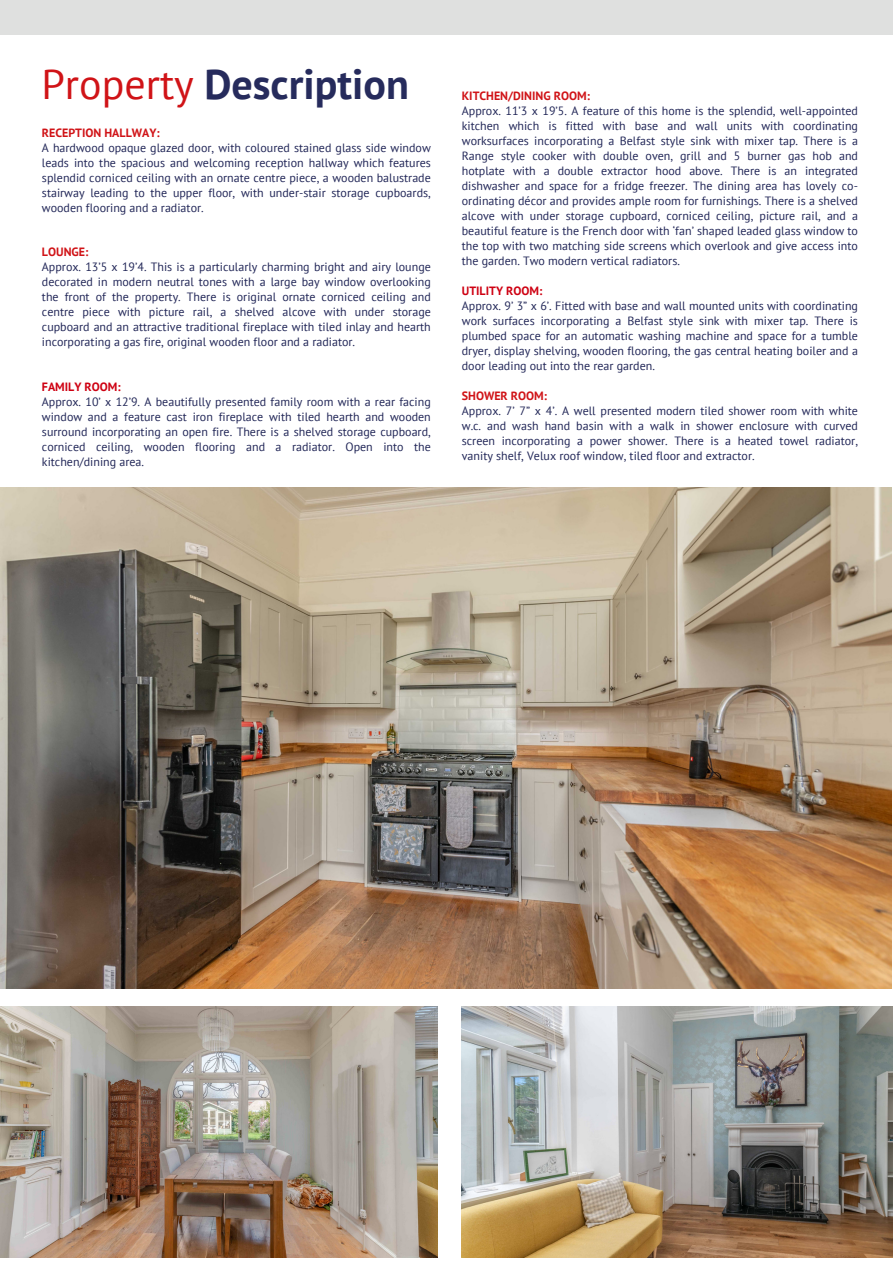
<style>
.page{position:relative;width:893px;height:1264px;background:#fff}
.page>*{position:absolute;margin:0;border:0;box-sizing:border-box;transform-origin:0 0}
.t1{font:700 42px "PT Sans";color:#262b5c}
.t2{font:12px/15px "PT Sans";color:#212657;text-align:justify}
.t3{font:700 12px "PT Sans";color:#d01317}
.t4{font:700 12px "PT Sans";color:#ce0012}
.s1{font-weight:400;color:#d01317}
</style>
<div class="page">
<div style="left:0;top:0;width:892px;height:34px;background:#dfe0df"></div>
<img style="left:462px;top:1006px;width:430px;height:250px">
<img style="left:0;top:1006px;width:437px;height:250px">
<img style="left:0;top:488px;width:891px;height:500px">
<p class="t1" style="left:41px;top:56px;width:369px"><span class="s1">Property</span> Description</p>
<p class="t3" style="left:42px;top:124px;width:119px">RECEPTION HALLWAY:</p>
<p class="t2" style="left:42px;top:139px;width:390px">A hardwood opaque glazed door, with coloured stained glass side window leads into the spacious and welcoming reception hallway which features splendid corniced ceiling with an ornate centre piece, a wooden balustrade stairway leading to the upper floor, with under-stair storage cupboards, wooden flooring and a radiator.</p>
<p class="t3" style="left:42px;top:244px;width:48px">LOUNGE:</p>
<p class="t2" style="left:42px;top:259px;width:390px">Approx. 13’5 x 19’4. This is a particularly charming bright and airy lounge decorated in modern neutral tones with a large bay window overlooking the front of the property. There is original ornate corniced ceiling and centre piece with picture rail, a shelved alcove with under storage cupboard and an attractive traditional fireplace with tiled inlay and hearth incorporating a gas fire, original wooden floor and a radiator.</p>
<p class="t4" style="left:42px;top:379px;width:80px">FAMILY ROOM:</p>
<p class="t2" style="left:42px;top:394px;width:390px">Approx. 10’ x 12’9. A beautifully presented family room with a rear facing window and a feature cast iron fireplace with tiled hearth and wooden surround incorporating an open fire. There is a shelved storage cupboard, corniced ceiling, wooden flooring and a radiator. Open into the kitchen/dining area.</p>
<p class="t3" style="left:462px;top:88px;width:129px">KITCHEN/DINING ROOM:</p>
<p class="t2" style="left:462px;top:103px;width:397px">Approx. 11’3 x 19’5. A feature of this home is the splendid, well-appointed kitchen which is fitted with base and wall units with coordinating worksurfaces incorporating a Belfast style sink with mixer tap. There is a Range style cooker with double oven, grill and 5 burner gas hob and hotplate with a double extractor hood above. There is an integrated dishwasher and space for a fridge freezer. The dining area has lovely co&shy;ordinating décor and provides ample room for furnishings. There is a shelved alcove with under storage cupboard, corniced ceiling, picture rail, and a beautiful feature is the French door with ‘fan’ shaped leaded glass window to the top with two matching side screens which overlook and give access into the garden. Two modern vertical radiators.</p>
<p class="t4" style="left:462px;top:283px;width:82px">UTILITY ROOM:</p>
<p class="t2" style="left:462px;top:298px;width:397px">Approx. 9’ 3” x 6’. Fitted with base and wall mounted units with coordinating work surfaces incorporating a Belfast style sink with mixer tap. There is plumbed space for an automatic washing machine and space for a tumble dryer, display shelving, wooden flooring, the gas central heating boiler and a door leading out into the rear garden.</p>
<p class="t3" style="left:462px;top:387px;width:87px">SHOWER ROOM:</p>
<p class="t2" style="left:462px;top:403px;width:397px">Approx. 7’ 7” x 4’. A well presented modern tiled shower room with white w.c. and wash hand basin with a walk in shower enclosure with curved screen incorporating a power shower. There is a heated towel radiator, vanity shelf, Velux roof window, tiled floor and extractor.</p>
</div>
